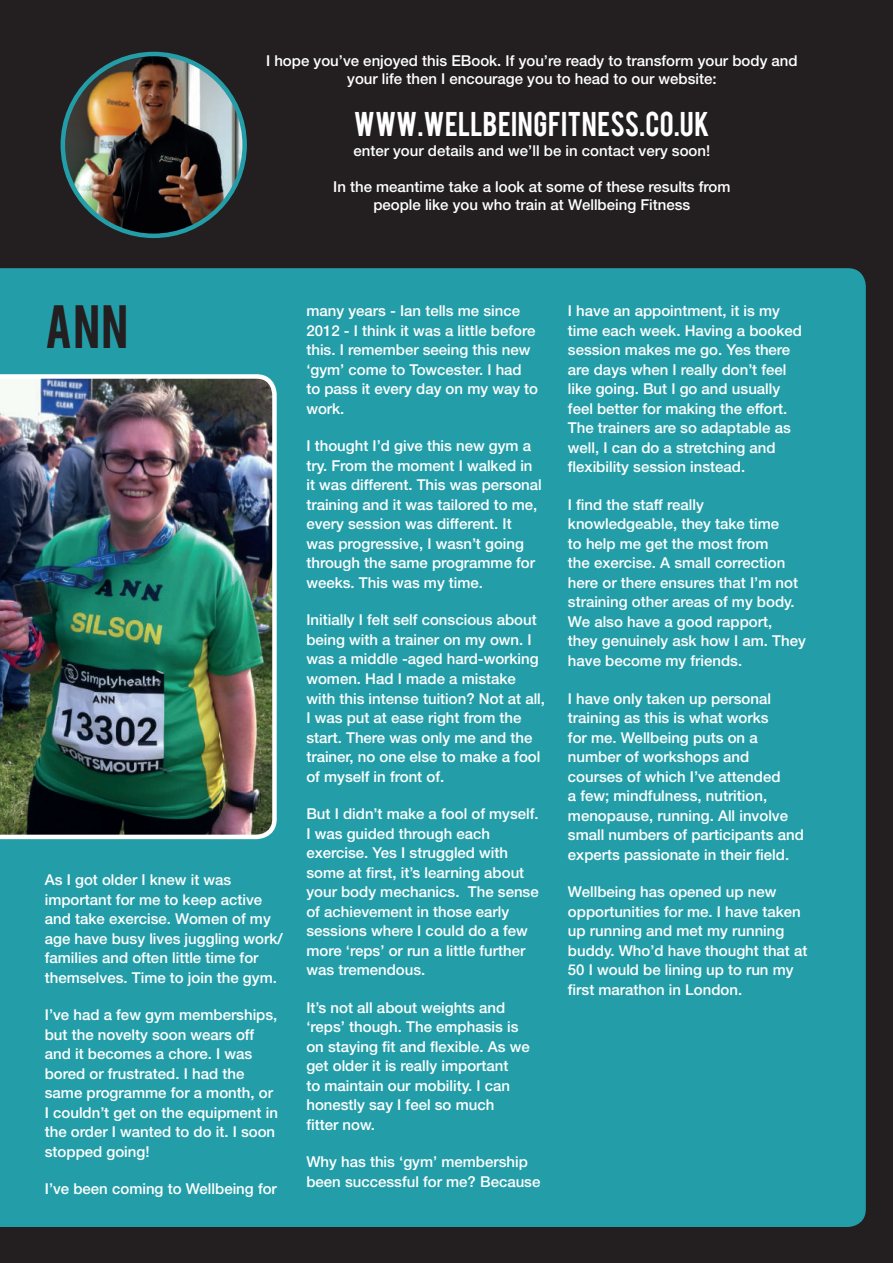
<style>
.page{position:relative;width:893px;height:1263px;background:#231f20}
.page>*{position:absolute;margin:0;border:0;box-sizing:border-box;transform-origin:0 0}
.t1{font:48px "Bebas";color:#231f20}
.t2{font:27px "Bebas";letter-spacing:.015em;color:#fff}
.t3{font:500 15px/19.5px "Helvetica Neue";color:#fff}
</style>
<div class="page">
<div style="left:0;top:268px;width:866px;height:959px;background:#239ea9"></div>
<img style="left:63px;top:54px;width:182px;height:182px;border-radius:91px">
<div style="left:61px;top:52px;width:186px;height:186px;border:4px solid #239ea9;border-radius:50%"></div>
<img style="left:0;top:374px;width:277px;height:465px">
<p class="t3" style="left:266px;top:51px;width:533px;line-height:18px;text-align:center">I hope you’ve enjoyed this EBook. If you’re ready to transform your body and your life then I encourage you to head to our website:</p>
<h2 class="t2" style="left:354px;top:105px;width:357px">WWW.WELLBEINGFITNESS.CO.UK</h2>
<p class="t3" style="left:353px;top:140px;width:358px">enter your details and we’ll be in contact very soon!</p>
<p class="t3" style="left:333px;top:177px;width:399px;line-height:18px;text-align:center">In the meantime take a look at some of these results from people like you who train at Wellbeing Fitness</p>
<h1 class="t1" style="left:45px;top:291px;width:85px">ANN</h1>
<p class="t3" style="left:45px;top:870px;width:239px">As I got older I knew it was important for me to keep active and take exercise. Women of my age have busy lives juggling work/ families and often little time for themselves. Time to join the gym.</p>
<p class="t3" style="left:45px;top:1005px;width:235px">I’ve had a few gym memberships, but the novelty soon wears off and it becomes a chore. I was bored or frustrated. I had the same programme for a month, or<br>I couldn’t get on the equipment in the order I wanted to do it. I soon stopped going!</p>
<p class="t3" style="left:45px;top:1179px;width:234px">I’ve been coming to Wellbeing for</p>
<p class="t3" style="left:306px;top:301px;width:233px">many years - Ian tells me since<br>2012 - I think it was a little before this. I remember seeing this new ‘gym’ come to Towcester. I had to pass it every day on my way to work.</p>
<p class="t3" style="left:306px;top:436px;width:237px">I thought I’d give this new gym a try. From the moment I walked in it was different. This was personal training and it was tailored to me, every session was different. It was progressive, I wasn’t going through the same programme for weeks. This was my time.</p>
<p class="t3" style="left:306px;top:610px;width:240px">Initially I felt self conscious about being with a trainer on my own. I was a middle -aged hard-working women. Had I made a mistake with this intense tuition? Not at all,<br>I was put at ease right from the start. There was only me and the trainer, no one else to make a fool of myself in front of.</p>
<p class="t3" style="left:306px;top:804px;width:234px">But I didn’t make a fool of myself.<br>I was guided through each exercise. Yes I struggled with some at first, it’s learning about your body mechanics. The sense of achievement in those early sessions where I could do a few more ‘reps’ or run a little further was tremendous.</p>
<p class="t3" style="left:306px;top:997px;width:225px">It’s not all about weights and ‘reps’ though. The emphasis is on staying fit and flexible. As we get older it is really important<br>to maintain our mobility. I can honestly say I feel so much fitter now.</p>
<p class="t3" style="left:306px;top:1152px;width:236px">Why has this ‘gym’ membership been successful for me? Because</p>
<p class="t3" style="left:568px;top:301px;width:235px">I have an appointment, it is my time each week. Having a booked session makes me go. Yes there are days when I really don’t feel like going. But I go and usually feel better for making the effort.<br>The trainers are so adaptable as well, I can do a stretching and flexibility session instead.</p>
<p class="t3" style="left:568px;top:495px;width:239px">I find the staff really knowledgeable, they take time<br>to help me get the most from<br>the exercise. A small correction here or there ensures that I’m not straining other areas of my body.<br>We also have a good rapport,<br>they genuinely ask how I am. They have become my friends.</p>
<p class="t3" style="left:568px;top:688px;width:237px">I have only taken up personal training as this is what works<br>for me. Wellbeing puts on a number of workshops and courses of which I’ve attended<br>a few; mindfulness, nutrition, menopause, running. All involve small numbers of participants and experts passionate in their field.</p>
<p class="t3" style="left:568px;top:882px;width:241px">Wellbeing has opened up new opportunities for me. I have taken up running and met my running buddy. Who’d have thought that at<br>50 I would be lining up to run my first marathon in London.</p>
</div>
